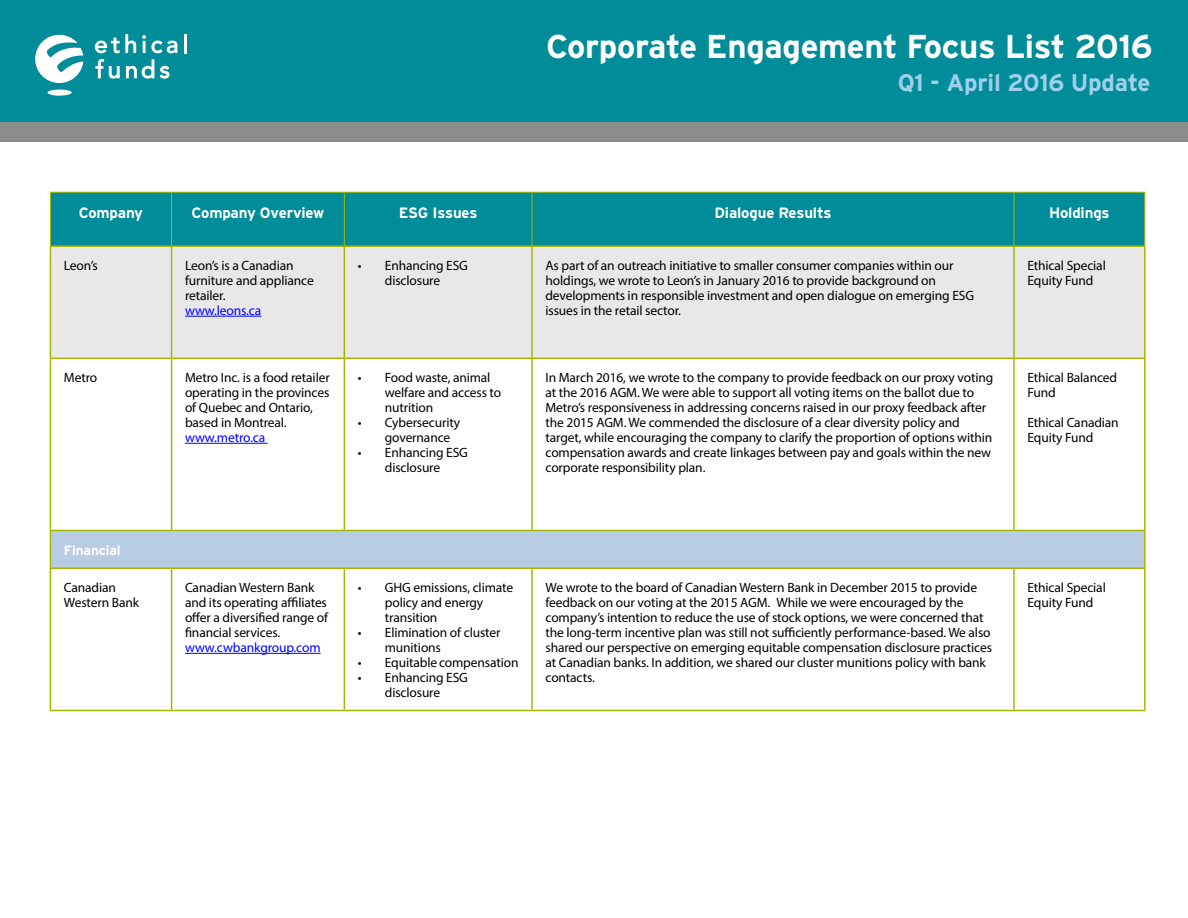
<style>
.page{position:relative;width:1188px;height:918px;background:#fff}
.page>*{position:absolute;margin:0;border:0;box-sizing:border-box;transform-origin:0 0}
.t1{font:700 33px "Interstate";letter-spacing:-.01em;color:#fff}
.t2{font:700 24px "Interstate";letter-spacing:-.01em;color:#a0cfeb}
.t3{font:700 15px "Interstate";letter-spacing:-.01em;color:#fff}
.t4{font:13.5px/15px "Myriad Pro";letter-spacing:-.01em;color:#000}
.t5{font:13.5px "Myriad Pro";letter-spacing:-.01em;color:#00f}
.t6{font:700 13.5px "Interstate";letter-spacing:-.01em;color:#fff}
</style>
<div class="page">
<div style="left:0;top:0;width:1188px;height:122px;background:#008c99"></div>
<div style="left:0;top:122px;width:1188px;height:19px;background:#8b8d8e"></div>
<div style="left:48px;top:90px;width:24px;height:6px;background:#fff;border-radius:50%"></div>
<svg style="left:35px;top:35px;width:48px;height:48px"></svg>
<svg style="left:142px;top:35px;width:36px;height:18px"></svg>
<hr style="left:184px;top:34px;width:3px;height:19px;background:#fff">
<svg style="left:95px;top:59px;width:25px;height:20px"></svg>
<svg style="left:126px;top:59px;width:28px;height:20px"></svg>
<svg style="left:160px;top:66px;width:9px;height:13px"></svg>
<svg style="left:95px;top:34px;width:41px;height:19px"></svg>
<div style="left:51px;top:193px;width:1093px;height:52px;background:#008c99"></div>
<div style="left:51px;top:247px;width:1093px;height:111px;background:#e8e8e8"></div>
<svg style="left:51px;top:359px;width:1093px;height:171px"></svg>
<div style="left:50px;top:530px;width:1095px;height:38px;background:#b8cce4"></div>
<hr style="left:50px;top:192px;width:122px;height:1px;background:#a8b400">
<hr style="left:50px;top:193px;width:1px;height:52px;background:#a8b400">
<hr style="left:172px;top:192px;width:172px;height:1px;background:#a8b400">
<hr style="left:171px;top:193px;width:1px;height:52px;background:#a8b400">
<hr style="left:344px;top:192px;width:188px;height:1px;background:#a8b400">
<hr style="left:344px;top:193px;width:1px;height:52px;background:#a8b400">
<hr style="left:532px;top:192px;width:482px;height:1px;background:#a8b400">
<hr style="left:532px;top:193px;width:1px;height:52px;background:#a8b400">
<hr style="left:1014px;top:192px;width:131px;height:1px;background:#a8b400">
<hr style="left:1014px;top:193px;width:1px;height:52px;background:#a8b400">
<hr style="left:1144px;top:193px;width:1px;height:52px;background:#a8b400">
<hr style="left:50px;top:245px;width:122px;height:2px;background:#a8b400">
<hr style="left:172px;top:245px;width:172px;height:2px;background:#a8b400">
<hr style="left:344px;top:245px;width:188px;height:2px;background:#a8b400">
<hr style="left:532px;top:245px;width:482px;height:2px;background:#a8b400">
<hr style="left:1014px;top:245px;width:132px;height:2px;background:#a8b400">
<hr style="left:50px;top:247px;width:1px;height:111px;background:#a8b400">
<hr style="left:171px;top:247px;width:1px;height:111px;background:#a8b400">
<hr style="left:344px;top:247px;width:1px;height:111px;background:#a8b400">
<hr style="left:531px;top:247px;width:2px;height:111px;background:#a8b400">
<hr style="left:1013px;top:247px;width:2px;height:111px;background:#a8b400">
<hr style="left:1144px;top:247px;width:2px;height:111px;background:#a8b400">
<hr style="left:50px;top:358px;width:122px;height:1px;background:#a8b400">
<hr style="left:50px;top:359px;width:1px;height:171px;background:#a8b400">
<hr style="left:172px;top:358px;width:172px;height:1px;background:#a8b400">
<hr style="left:171px;top:359px;width:1px;height:171px;background:#a8b400">
<hr style="left:344px;top:358px;width:188px;height:1px;background:#a8b400">
<hr style="left:344px;top:359px;width:1px;height:171px;background:#a8b400">
<hr style="left:532px;top:358px;width:482px;height:1px;background:#a8b400">
<hr style="left:531px;top:359px;width:2px;height:171px;background:#a8b400">
<hr style="left:1014px;top:358px;width:132px;height:1px;background:#a8b400">
<hr style="left:1013px;top:359px;width:2px;height:171px;background:#a8b400">
<hr style="left:1144px;top:359px;width:2px;height:171px;background:#a8b400">
<hr style="left:50px;top:530px;width:122px;height:1px;background:#a8b400">
<hr style="left:50px;top:531px;width:1px;height:36px;background:#a8b400">
<hr style="left:172px;top:530px;width:172px;height:1px;background:#a8b400">
<hr style="left:344px;top:530px;width:188px;height:1px;background:#a8b400">
<hr style="left:532px;top:530px;width:482px;height:1px;background:#a8b400">
<hr style="left:1014px;top:530px;width:132px;height:1px;background:#a8b400">
<hr style="left:1144px;top:531px;width:2px;height:36px;background:#a8b400">
<hr style="left:50px;top:567px;width:122px;height:2px;background:#a8b400">
<hr style="left:50px;top:569px;width:1px;height:141px;background:#a8b400">
<hr style="left:172px;top:567px;width:172px;height:2px;background:#a8b400">
<hr style="left:171px;top:569px;width:1px;height:141px;background:#a8b400">
<hr style="left:344px;top:567px;width:188px;height:2px;background:#a8b400">
<hr style="left:344px;top:569px;width:1px;height:141px;background:#a8b400">
<hr style="left:532px;top:567px;width:482px;height:2px;background:#a8b400">
<hr style="left:531px;top:569px;width:2px;height:141px;background:#a8b400">
<hr style="left:1014px;top:567px;width:132px;height:2px;background:#a8b400">
<hr style="left:1013px;top:569px;width:2px;height:141px;background:#a8b400">
<hr style="left:1144px;top:569px;width:2px;height:141px;background:#a8b400">
<hr style="left:50px;top:710px;width:122px;height:1px;background:#a8b400">
<hr style="left:172px;top:710px;width:172px;height:1px;background:#a8b400">
<hr style="left:344px;top:710px;width:188px;height:1px;background:#a8b400">
<hr style="left:532px;top:710px;width:482px;height:1px;background:#a8b400">
<hr style="left:1014px;top:710px;width:132px;height:1px;background:#a8b400">
<hr style="left:185px;top:316px;width:76px;height:1px;background:#00f">
<hr style="left:185px;top:443px;width:83px;height:1px;background:#00f">
<hr style="left:185px;top:653px;width:136px;height:1px;background:#00f">
<h1 class="t1" style="left:546px;top:26px;width:608px">Corporate Engagement Focus List 2016</h1>
<h2 class="t2" style="left:898px;top:68px;width:254px">Q1 - April 2016 Update</h2>
<p class="t3" style="left:79px;top:203px;width:66px">Company</p>
<p class="t3" style="left:192px;top:203px;width:134px">Company Overview</p>
<p class="t3" style="left:399px;top:203px;width:80px">ESG Issues</p>
<p class="t3" style="left:715px;top:203px;width:118px">Dialogue Results</p>
<p class="t3" style="left:1049px;top:203px;width:62px">Holdings</p>
<p class="t4" style="left:64px;top:258px;width:35px">Leon’s</p>
<p class="t4" style="left:185px;top:258px;width:130px">Leon’s is a Canadian furniture and appliance retailer.</p>
<p class="t5" style="left:185px;top:302px;width:78px">www.leons.ca</p>
<p class="t4" style="left:358px;top:258px;width:112px;text-align:center">• Enhancing ESG disclosure</p>
<p class="t4" style="left:546px;top:258px;width:430px">As part of an outreach initiative to smaller consumer companies within our holdings, we wrote to Leon’s in January 2016 to provide background on developments in responsible investment and open dialogue on emerging ESG issues in the retail sector.</p>
<p class="t4" style="left:1027px;top:258px;width:80px">Ethical Special<br>Equity Fund</p>
<p class="t4" style="left:64px;top:370px;width:35px">Metro</p>
<p class="t4" style="left:185px;top:370px;width:146px">Metro Inc. is a food retailer operating in the provinces of Quebec and Ontario, based in Montreal.</p>
<p class="t5" style="left:185px;top:429px;width:82px">www.metro.ca</p>
<p class="t6" style="left:64px;top:542px;width:58px">Financial</p>
<p class="t4" style="left:64px;top:580px;width:77px">Canadian<br>Western Bank</p>
<p class="t4" style="left:185px;top:580px;width:145px">Canadian Western Bank and its operating affiliates offer a diversified range of financial services.</p>
<p class="t5" style="left:185px;top:639px;width:137px">www.cwbankgroup.com</p>
<p class="t4" style="left:385px;top:370px;width:118px;text-indent:-27px">• Food waste, animal welfare and access to nutrition</p>
<p class="t4" style="left:385px;top:415px;width:77px;text-indent:-27px">• Cybersecurity governance</p>
<p class="t4" style="left:358px;top:445px;width:112px;text-align:center">• Enhancing ESG disclosure</p>
<p class="t4" style="left:546px;top:370px;width:449px">In March 2016, we wrote to the company to provide feedback on our proxy voting at the 2016 AGM. We were able to support all voting items on the ballot due to Metro’s responsiveness in addressing concerns raised in our proxy feedback after the 2015 AGM. We commended the disclosure of a clear diversity policy and target, while encouraging the company to clarify the proportion of options within compensation awards and create linkages between pay and goals within the new corporate responsibility plan.</p>
<p class="t4" style="left:1027px;top:370px;width:91px">Ethical Balanced<br>Fund</p>
<p class="t4" style="left:1027px;top:415px;width:93px">Ethical Canadian<br>Equity Fund</p>
<p class="t4" style="left:385px;top:580px;width:130px;text-indent:-27px">• GHG emissions, climate policy and energy transition</p>
<p class="t4" style="left:385px;top:625px;width:117px;text-indent:-27px">• Elimination of cluster munitions</p>
<p class="t4" style="left:358px;top:655px;width:162px">• Equitable compensation</p>
<p class="t4" style="left:358px;top:670px;width:112px;text-align:center">• Enhancing ESG disclosure</p>
<p class="t4" style="left:546px;top:580px;width:448px">We wrote to the board of Canadian Western Bank in December 2015 to provide feedback on our voting at the 2015 AGM. While we were encouraged by the company’s intention to reduce the use of stock options, we were concerned that the long-term incentive plan was still not sufficiently performance-based. We also shared our perspective on emerging equitable compensation disclosure practices at Canadian banks. In addition, we shared our cluster munitions policy with bank contacts.</p>
<p class="t4" style="left:1027px;top:580px;width:80px">Ethical Special<br>Equity Fund</p>
</div>
